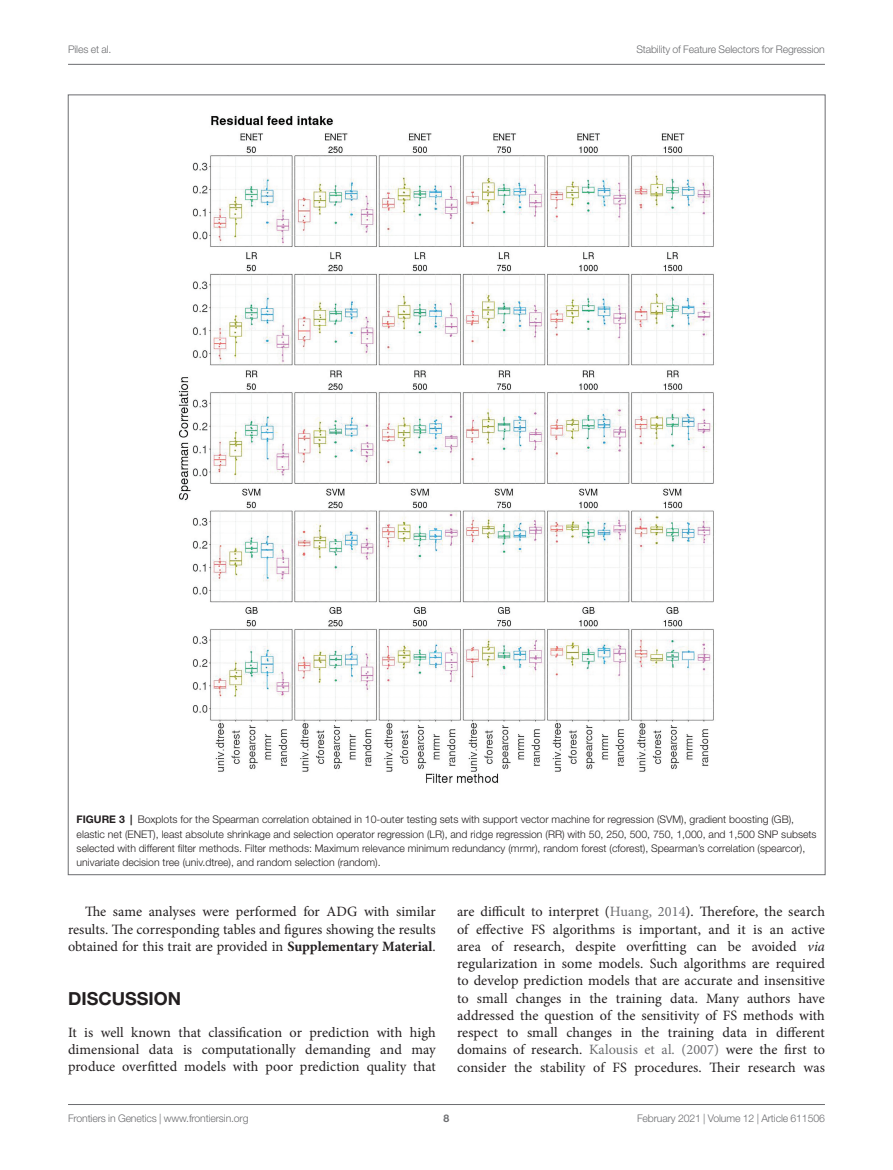
<style>
.page{position:relative;width:893px;height:1170px;background:#fff}
.page>*{position:absolute;margin:0;border:0;box-sizing:border-box;transform-origin:0 0}
.HEAD_1{font:700 18px "Helvetica Neue LT Std";color:#231f20}
.TEXT_FLUSH{font:14.25px/17.2px "Minion Pro";letter-spacing:.005em;color:#231f20;text-align:justify}
.TEXT{font:14.25px/17.2px "Minion Pro";letter-spacing:-.005em;color:#231f20;text-align:justify}
.FIG_LEG{font:300 10.5px/14.2px "Helvetica Neue LT Std";color:#231f20}
.t1{font:300 10.5px "Helvetica Neue LT Std";letter-spacing:-.015em;color:#6c6d70}
.t2{font:700 10.5px "Helvetica Neue LT Std";color:#6c6d70}
.s1{font-weight:700}
.s2{color:#6c6d70}
.s3{font-style:italic}
</style>
<div class="page">
<hr style="left:68px;top:64px;width:757px;height:1px;background:#6c6d70">
<hr style="left:68px;top:1104px;width:757px;height:1px;background:#6c6d70">
<img style="left:178px;top:115px;width:536px;height:668px">
<p class="t1" style="left:68px;top:42px;width:45px">Piles et al.</p>
<p class="t1" style="left:636px;top:42px;width:190px">Stability of Feature Selectors for Regression</p>
<p class="FIG_LEG" style="left:77px;top:812px;width:741px"><span class="s1">FIGURE 3 |</span> Boxplots for the Spearman correlation obtained in 10-outer testing sets with support vector machine for regression (SVM), gradient boosting (GB), elastic net (ENET), least absolute shrinkage and selection operator regression (LR), and ridge regression (RR) with 50, 250, 500, 750, 1,000, and 1,500 SNP subsets selected with different filter methods. Filter methods: Maximum relevance minimum redundancy (mrmr), random forest (cforest), Spearman’s correlation (spearcor), univariate decision tree (univ.dtree), and random selection (random).</p>
<p class="TEXT" style="left:68px;top:903px;width:369px;text-indent:17px">The same analyses were performed for ADG with similar results. The corresponding tables and figures showing the results obtained for this trait are provided in <span class="s1">Supplementary Material</span>.</p>
<p class="HEAD_1" style="left:68px;top:987px;width:115px">DISCUSSION</p>
<p class="TEXT_FLUSH" style="left:68px;top:1023px;width:369px">It is well known that classification or prediction with high dimensional data is computationally demanding and may produce overfitted models with poor prediction quality that</p>
<p class="TEXT_FLUSH" style="left:457px;top:903px;width:369px">are difficult to interpret (<span class="s2">Huang, 2014</span>). Therefore, the search of effective FS algorithms is important, and it is an active area of research, despite overfitting can be avoided <span class="s3">via </span>regularization in some models. Such algorithms are required to develop prediction models that are accurate and insensitive to small changes in the training data. Many authors have addressed the question of the sensitivity of FS methods with respect to small changes in the training data in different domains of research. <span class="s2">Kalousis et al. (2007)</span> were the first to consider the stability of FS procedures. Their research was</p>
<p class="t1" style="left:68px;top:1111px;width:182px">Frontiers in Genetics | www.frontiersin.org</p>
<p class="t2" style="left:444px;top:1111px;width:7px">8</p>
<p class="t1" style="left:637px;top:1111px;width:189px">February 2021 | Volume 12 | Article 611506</p>
</div>
